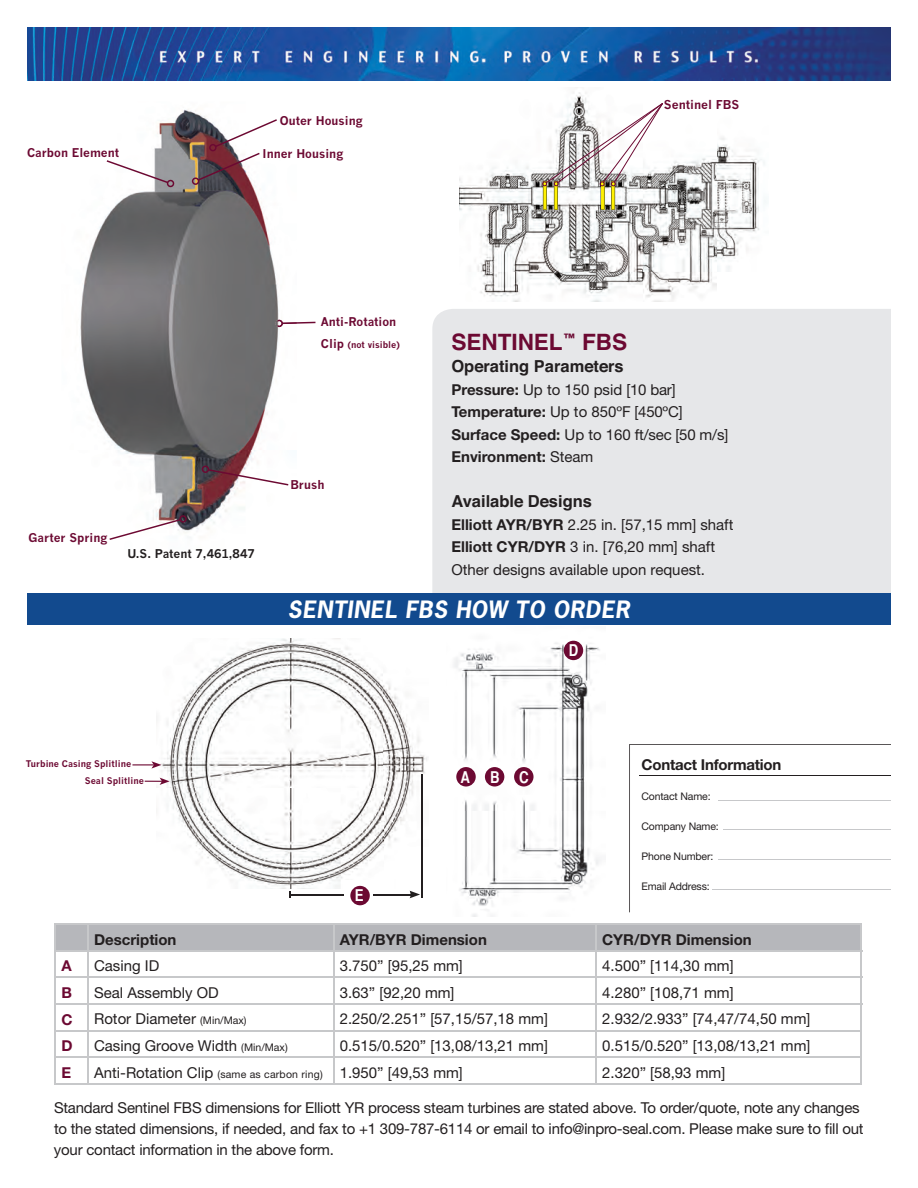
<style>
.page{position:relative;width:918px;height:1188px;background:#fff}
.page>*{position:absolute;margin:0;border:0;box-sizing:border-box;transform-origin:0 0}
.t1{font:italic 700 22.5px "News Gothic Std";letter-spacing:.025em;color:#fff}
.t2{font:700 22.5px "Helvetica";color:#6c0932}
.t3{font:700 16.5px "Helvetica";color:#231f20}
.t4{font:16.2px "Helvetica CY Bold";color:#fff}
.t5{font:15px/22.5px "Helvetica Neue";letter-spacing:-.01em;color:#231f20}
.t6{font:700 15px "Helvetica Neue";color:#231f20}
.t7{font:700 15px "Helvetica Neue";color:#6c0932}
.t8{font:700 12px "News Gothic";color:#6c0932}
.t9{font:700 11.85px "News Gothic";color:#6c0932}
.t10{font:700 11.85px "News Gothic";color:#231f20}
.t11{font:10.5px "Helvetica Neue";letter-spacing:-.015em;color:#231f20}
.t12{font:700 9px/17.1px "News Gothic";color:#6c0932}
.s1{font-size:11.85px}
.s2{font-weight:700}
.s3{font-size:10.5px}
</style>
<div class="page">
<div style="left:432px;top:309px;width:459px;height:284px;background:#e6e7e9"></div>
<img style="left:27px;top:27px;width:864px;height:53px">
<img style="left:80px;top:109px;width:209px;height:431px">
<svg style="left:276px;top:320px;width:39px;height:7px"></svg>
<svg style="left:192px;top:119px;width:85px;height:66px"></svg>
<svg style="left:107px;top:160px;width:67px;height:27px"></svg>
<svg style="left:110px;top:515px;width:77px;height:25px"></svg>
<svg style="left:202px;top:466px;width:86px;height:20px"></svg>
<img style="left:459px;top:92px;width:307px;height:210px">
<svg style="left:542px;top:103px;width:121px;height:106px"></svg>
<div style="left:27px;top:593px;width:864px;height:32px;background:#124a8e"></div>
<img style="left:159px;top:638px;width:268px;height:251px">
<img style="left:454px;top:640px;width:146px;height:276px">
<svg style="left:132px;top:761px;width:29px;height:8px"></svg>
<svg style="left:145px;top:778px;width:25px;height:7px"></svg>
<div style="left:456px;top:767px;width:20px;height:20px;background:#6c0932;border-radius:50%"></div>
<div style="left:485px;top:767px;width:19px;height:20px;background:#6c0932;border-radius:50%"></div>
<div style="left:514px;top:767px;width:20px;height:20px;background:#6c0932;border-radius:50%"></div>
<div style="left:564px;top:641px;width:19px;height:19px;background:#6c0932;border-radius:50%"></div>
<hr style="left:55px;top:923px;width:33px;height:2px;background:#c7c8ca">
<hr style="left:55px;top:1083px;width:33px;height:2px;background:#c7c8ca">
<hr style="left:88px;top:923px;width:246px;height:2px;background:#c7c8ca">
<hr style="left:88px;top:1083px;width:246px;height:2px;background:#c7c8ca">
<hr style="left:334px;top:923px;width:262px;height:2px;background:#c7c8ca">
<hr style="left:334px;top:1083px;width:262px;height:2px;background:#c7c8ca">
<hr style="left:596px;top:923px;width:266px;height:2px;background:#c7c8ca">
<hr style="left:596px;top:1083px;width:266px;height:2px;background:#c7c8ca">
<svg style="left:55px;top:925px;width:807px;height:158px"></svg>
<hr style="left:55px;top:1030px;width:807px;height:1px;background:#c7c8ca">
<svg style="left:629px;top:744px;width:262px;height:168px"></svg>
<hr style="left:290px;top:894px;width:122px;height:1px;background:#231f20">
<svg style="left:289px;top:891px;width:2px;height:7px"></svg>
<svg style="left:410px;top:891px;width:10px;height:7px"></svg>
<div style="left:345px;top:880px;width:28px;height:27px;background:#fff"></div>
<div style="left:350px;top:886px;width:20px;height:19px;background:#6c0932;border-radius:50%"></div>
<hr style="left:421px;top:775px;width:2px;height:123px;background:#231f20">
<p class="t9" style="left:280px;top:114px;width:84px">Outer Housing</p>
<p class="t9" style="left:27px;top:146px;width:94px">Carbon Element</p>
<p class="t9" style="left:263px;top:147px;width:82px">Inner Housing</p>
<p class="t8" style="left:664px;top:98px;width:77px">Sentinel FBS</p>
<p class="t9" style="left:321px;top:315px;width:77px">Anti-Rotation</p>
<p class="t12" style="left:321px;top:336px;width:80px"><span class="s1">Clip</span> (not visible)</p>
<p class="t9" style="left:28px;top:531px;width:80px">Garter Spring</p>
<p class="t10" style="left:127px;top:547px;width:129px">U.S. Patent 7,461,847</p>
<p class="t9" style="left:290px;top:478px;width:36px">Brush</p>
<h1 class="t2" style="left:451px;top:334px;width:177px">SENTINEL<sup>™</sup> FBS</h1>
<p class="t3" style="left:451px;top:361px;width:174px">Operating Parameters</p>
<p class="t5" style="left:451px;top:380px;width:278px"><span class="s2">Pressure:</span> Up to 150 psid [10 bar]<br><span class="s2">Temperature:</span> Up to 850ºF [450ºC]<br><span class="s2">Surface Speed:</span> Up to 160 ft/sec [50 m/s]<br><span class="s2">Environment:</span> Steam</p>
<p class="t3" style="left:451px;top:496px;width:142px">Available Designs</p>
<p class="t5" style="left:451px;top:515px;width:284px"><span class="s2">Elliott AYR/BYR</span> 2.25 in. [57,15 mm] shaft<br><span class="s2">Elliott CYR/DYR</span> 3 in. [76,20 mm] shaft<br>Other designs available upon request.</p>
<h1 class="t1" style="left:288px;top:597px;width:344px">SENTINEL FBS HOW TO ORDER</h1>
<p class="t12" style="left:85px;top:755px;width:60px;text-indent:-59px">Turbine Casing Splitline<br>Seal Splitline</p>
<p class="t4" style="left:461px;top:768px;width:70px">A B C</p>
<p class="t4" style="left:355px;top:886px;width:10px">E</p>
<p class="t4" style="left:569px;top:641px;width:11px">D</p>
<p class="t6" style="left:642px;top:759px;width:141px">Contact Information</p>
<p class="t11" style="left:642px;top:793px;width:71px">Contact Name:</p>
<p class="t11" style="left:642px;top:823px;width:79px">Company Name:</p>
<p class="t11" style="left:642px;top:853px;width:73px">Phone Number:</p>
<p class="t11" style="left:642px;top:883px;width:70px">Email Address:</p>
<p class="t6" style="left:94px;top:934px;width:84px">Description</p>
<p class="t6" style="left:340px;top:934px;width:149px">AYR/BYR Dimension</p>
<p class="t6" style="left:602px;top:934px;width:151px">CYR/DYR Dimension</p>
<p class="t7" style="left:61px;top:961px;width:12px">A</p>
<p class="t5" style="left:94px;top:956px;width:67px">Casing ID</p>
<p class="t5" style="left:340px;top:956px;width:125px">3.750” [95,25 mm]</p>
<p class="t5" style="left:602px;top:956px;width:133px">4.500” [114,30 mm]</p>
<p class="t7" style="left:61px;top:987px;width:12px">B</p>
<p class="t5" style="left:94px;top:983px;width:126px">Seal Assembly OD</p>
<p class="t5" style="left:340px;top:983px;width:116px">3.63” [92,20 mm]</p>
<p class="t5" style="left:602px;top:983px;width:133px">4.280” [108,71 mm]</p>
<p class="t7" style="left:61px;top:1014px;width:13px">C</p>
<p class="t5" style="left:94px;top:1009px;width:154px">Rotor Diameter <span class="s3">(Min/Max)</span></p>
<p class="t5" style="left:340px;top:1009px;width:210px">2.250/2.251” [57,15/57,18 mm]</p>
<p class="t5" style="left:602px;top:1009px;width:210px">2.932/2.933” [74,47/74,50 mm]</p>
<p class="t7" style="left:61px;top:1041px;width:13px">D</p>
<p class="t5" style="left:94px;top:1036px;width:195px">Casing Groove Width <span class="s3">(Min/Max)</span></p>
<p class="t5" style="left:340px;top:1036px;width:210px">0.515/0.520” [13,08/13,21 mm]</p>
<p class="t5" style="left:602px;top:1036px;width:210px">0.515/0.520” [13,08/13,21 mm]</p>
<p class="t7" style="left:61px;top:1067px;width:11px">E</p>
<p class="t5" style="left:94px;top:1063px;width:370px">Anti-Rotation Clip <span class="s3">(same as carbon ring)</span> 1.950” [49,53 mm]</p>
<p class="t5" style="left:602px;top:1063px;width:125px">2.320” [58,93 mm]</p>
<p class="t5" style="left:54px;top:1099px;width:811px;line-height:21px">Standard Sentinel FBS dimensions for Elliott YR process steam turbines are stated above. To order/quote, note any changes to the stated dimensions, if needed, and fax to +1 309-787-6114 or email to info@inpro-seal.com. Please make sure to fill out your contact information in the above form.</p>
</div>
